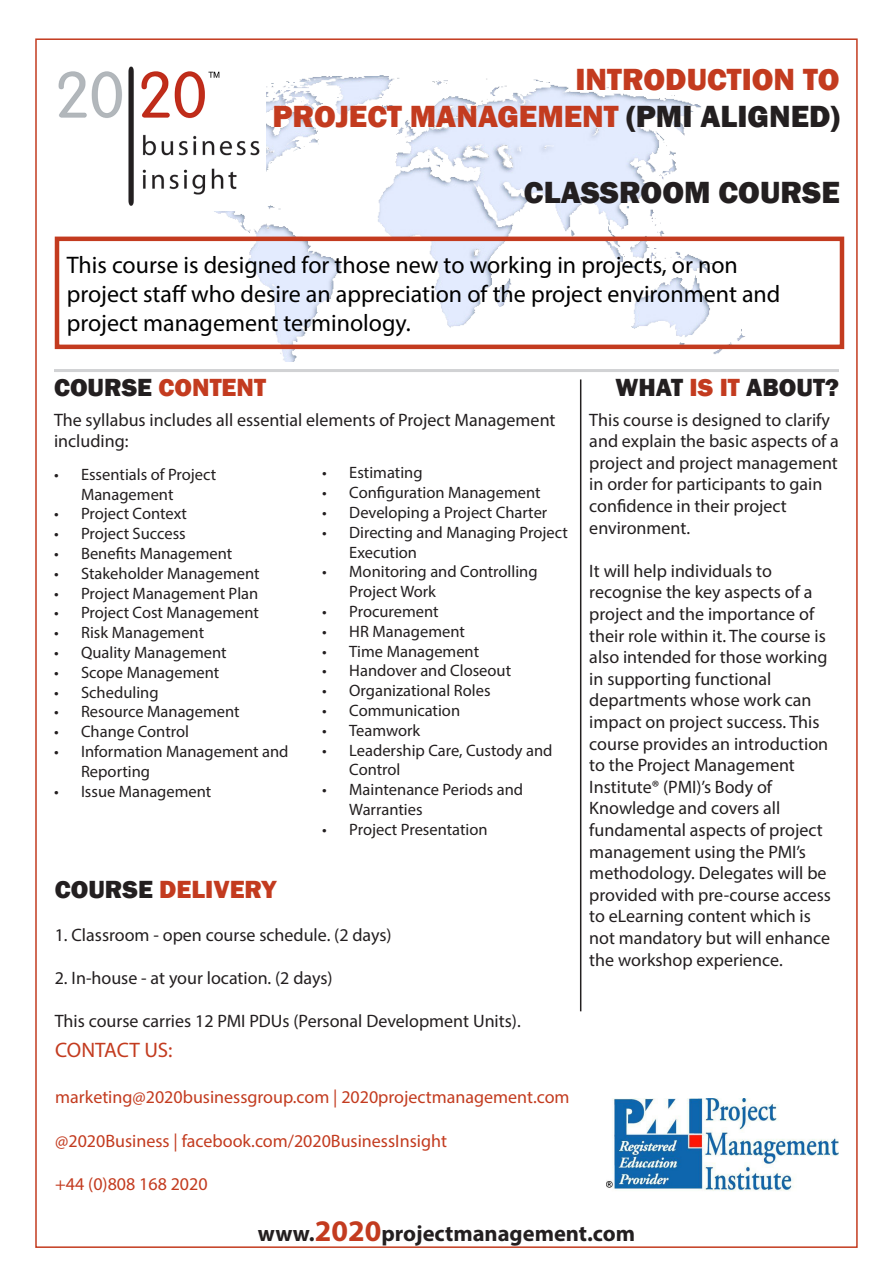
<style>
.page{position:relative;width:893px;height:1263px;background:#fff}
.page>*{position:absolute;margin:0;border:0;box-sizing:border-box;transform-origin:0 0}
.t1{font:800 31.5px/37.8px "Franklin Gothic";color:#c33b1f;text-align:right}
.t2{font:800 31.5px "Franklin Gothic";color:#231f20}
.t3{font:800 25.5px "Franklin Gothic";color:#c33b1f}
.t4{font:800 25.5px "Franklin Gothic";color:#231f20}
.t5{font:24px/28.8px "Myriad Pro";color:#000}
.t6{font:700 22.5px "Myriad Pro";color:#231f20}
.t7{font:21px "Myriad Pro";color:#c33b1f}
.t8{font:18px/21.6px "Myriad Pro";color:#231f20}
.t9{font:18px "Myriad Pro";color:#c33b1f}
.t10{font:16.5px/19.8px "Myriad Pro";color:#231f20}
.s1{color:#231f20}
.s2{color:#c33b1f}
.s3{font-size:30px;color:#c33b1f}
</style>
<div class="page">
<hr style="left:580px;top:379px;width:1px;height:632px;background:#231f20">
<hr style="left:54px;top:369px;width:785px;height:3px;background:#d1d2d4">
<img style="left:127px;top:75px;width:642px;height:286px">
<img style="left:58px;top:66px;width:208px;height:144px">
<div style="left:55px;top:237px;width:789px;height:112px;border:4px solid #c33b1f"></div>
<img style="left:606px;top:1098px;width:233px;height:93px">
<p class="t1" style="left:272px;top:60px;width:569px">INTRODUCTION TO<br>PROJECT MANAGEMENT <span class="s1">(PMI ALIGNED)</span></p>
<p class="t2" style="left:524px;top:172px;width:317px">CLASSROOM COURSE</p>
<p class="t5" style="left:67px;top:250px;width:673px">This course is designed for those new to working in projects, or non</p>
<p class="t5" style="left:67px;top:279px;width:715px">project staff who desire an appreciation of the project environment and project management terminology.</p>
<p class="t3" style="left:54px;top:370px;width:213px"><span class="s1">COURSE</span> CONTENT</p>
<p class="t4" style="left:616px;top:370px;width:225px">WHAT <span class="s2">IS IT</span> ABOUT?</p>
<p class="t8" style="left:54px;top:408px;width:503px">The syllabus includes all essential elements of Project Management</p>
<p class="t8" style="left:54px;top:430px;width:76px">including:</p>
<p class="t10" style="left:81px;top:464px;width:137px;text-indent:-27px">• Essentials of Project<br>Management</p>
<p class="t10" style="left:54px;top:504px;width:135px">• Project Context</p>
<p class="t10" style="left:54px;top:524px;width:133px">• Project Success</p>
<p class="t10" style="left:54px;top:543px;width:180px">• Benefits Management</p>
<p class="t10" style="left:54px;top:563px;width:207px">• Stakeholder Management</p>
<p class="t10" style="left:54px;top:583px;width:206px">• Project Management Plan</p>
<p class="t10" style="left:54px;top:603px;width:207px">• Project Cost Management</p>
<p class="t10" style="left:54px;top:623px;width:152px">• Risk Management</p>
<p class="t10" style="left:54px;top:642px;width:174px">• Quality Management</p>
<p class="t10" style="left:54px;top:662px;width:167px">• Scope Management</p>
<p class="t10" style="left:54px;top:682px;width:106px">• Scheduling</p>
<p class="t10" style="left:54px;top:702px;width:187px">• Resource Management</p>
<p class="t10" style="left:54px;top:722px;width:137px">• Change Control</p>
<p class="t10" style="left:81px;top:741px;width:209px;text-indent:-27px">• Information Management and<br>Reporting</p>
<p class="t10" style="left:54px;top:781px;width:159px">• Issue Management</p>
<p class="t10" style="left:322px;top:463px;width:102px">• Estimating</p>
<p class="t10" style="left:322px;top:482px;width:220px">• Configuration Management</p>
<p class="t10" style="left:322px;top:502px;width:227px">• Developing a Project Charter</p>
<p class="t10" style="left:349px;top:522px;width:220px;text-indent:-27px">• Directing and Managing Project<br>Execution</p>
<p class="t10" style="left:349px;top:562px;width:190px;text-indent:-27px">• Monitoring and Controlling<br>Project Work</p>
<p class="t10" style="left:322px;top:601px;width:118px">• Procurement</p>
<p class="t10" style="left:322px;top:621px;width:144px">• HR Management</p>
<p class="t10" style="left:322px;top:641px;width:158px">• Time Management</p>
<p class="t10" style="left:322px;top:661px;width:190px">• Handover and Closeout</p>
<p class="t10" style="left:322px;top:680px;width:170px">• Organizational Roles</p>
<p class="t10" style="left:322px;top:700px;width:139px">• Communication</p>
<p class="t10" style="left:322px;top:720px;width:100px">• Teamwork</p>
<p class="t10" style="left:349px;top:740px;width:205px;text-indent:-27px">• Leadership Care, Custody and<br>Control</p>
<p class="t10" style="left:349px;top:779px;width:175px;text-indent:-27px">• Maintenance Periods and<br>Warranties</p>
<p class="t10" style="left:322px;top:819px;width:167px">• Project Presentation</p>
<p class="t3" style="left:55px;top:873px;width:223px"><span class="s1">COURSE</span> DELIVERY</p>
<p class="t8" style="left:55px;top:924px;width:338px">1. Classroom - open course schedule. (2 days)</p>
<p class="t8" style="left:55px;top:967px;width:279px">2. In-house - at your location. (2 days)</p>
<p class="t8" style="left:55px;top:1010px;width:467px">This course carries 12 PMI PDUs (Personal Development Units).</p>
<p class="t8" style="left:589px;top:408px;width:251px">This course is designed to clarify and explain the basic aspects of a project and project management in order for participants to gain confidence in their project</p>
<p class="t8" style="left:589px;top:516px;width:102px">environment.</p>
<p class="t8" style="left:589px;top:560px;width:184px">It will help individuals to</p>
<p class="t8" style="left:589px;top:581px;width:240px">recognise the key aspects of a project and the importance of their role within it. The course is also intended for those working in supporting functional</p>
<p class="t8" style="left:589px;top:689px;width:240px">departments whose work can impact on project success. This course provides an introduction to the Project Management</p>
<p class="t8" style="left:589px;top:776px;width:184px">Institute® (PMI)’s Body of</p>
<p class="t8" style="left:589px;top:797px;width:193px">Knowledge and covers all</p>
<p class="t8" style="left:589px;top:819px;width:243px">fundamental aspects of project management using the PMI’s methodology. Delegates will be provided with pre-course access to eLearning content which is not mandatory but will enhance the workshop experience.</p>
<p class="t7" style="left:55px;top:1036px;width:119px">CONTACT US:</p>
<p class="t9" style="left:55px;top:1086px;width:516px">marketing@2020businessgroup.com | 2020projectmanagement.com</p>
<p class="t9" style="left:55px;top:1129px;width:393px">@2020Business | facebook.com/2020BusinessInsight</p>
<p class="t9" style="left:55px;top:1172px;width:154px">+44 (0)808 168 2020</p>
<p class="t6" style="left:258px;top:1219px;width:379px">www.<span class="s3">2020</span>projectmanagement.com</p>
</div>
